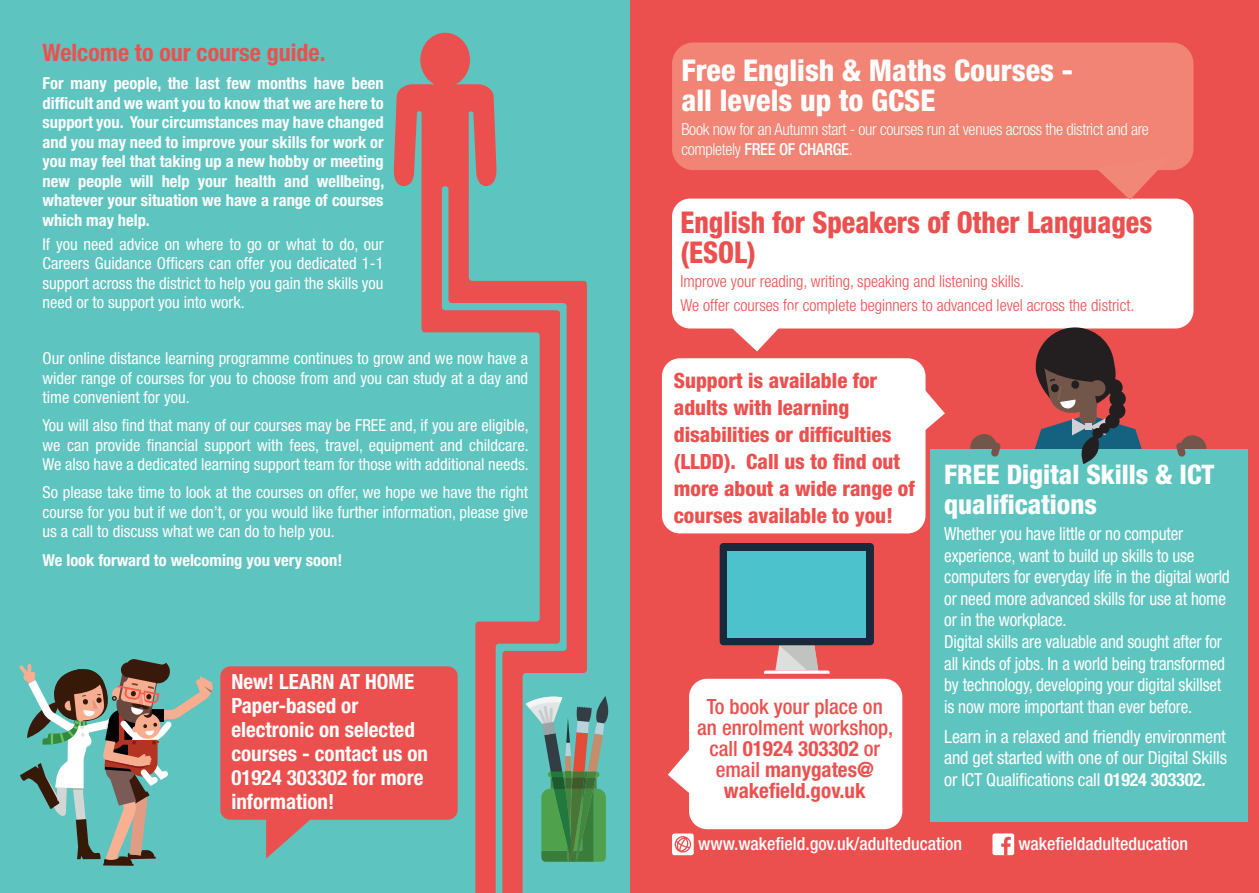
<style>
.page{position:relative;width:1259px;height:893px;background:#fff}
.page>*{position:absolute;margin:0;border:0;box-sizing:border-box;transform-origin:0 0}
.t1{font:800 condensed 30px/30px "Helvetica Neue";color:#fff}
.t2{font:800 condensed 30px/30px "Helvetica Neue";color:#ec504e;scale:.93 1}
.t3{font:800 condensed 27px/30px "Helvetica Neue";color:#fff}
.t4{font:700 condensed 24px "Helvetica Neue";color:#ec504e}
.t5{font:800 condensed 21px/27px "Helvetica Neue";color:#ec504e}
.t6{font:700 condensed 21px/24px "Helvetica Neue";color:#fff}
.t7{font:500 condensed 21px/21px "Helvetica Neue";color:#ec504e;text-align:center}
.t8{font:condensed 18px/21.6px "Helvetica Neue";letter-spacing:-.01em;color:#fff;scale:.95 1}
.t9{font:condensed 18px/21.6px "Helvetica Neue";letter-spacing:-.01em;color:#fff;text-align:justify}
.t10{font:500 condensed 18px "Helvetica Neue";color:#fff}
.t11{font:condensed 16.5px/19.5px "Helvetica Neue";color:#fff;text-align:justify}
.t12{font:700 condensed 16.5px/19.5px "Helvetica Neue";color:#fff;text-align:justify}
.t13{font:300 condensed 16.5px/24px "Helvetica Neue";color:#ec504e}
.t14{font:300 condensed 16.5px/19.8px "Helvetica Neue";letter-spacing:-.02em;color:#fff}
.s1{font-weight:500}
.s2{font-weight:700}
</style>
<div class="page">
<div style="left:629px;top:0;width:630px;height:893px;background:#ec504e"></div>
<div style="left:0;top:0;width:629px;height:893px;background:#5dc4bf"></div>
<svg style="left:394px;top:33px;width:193px;height:860px"></svg>
<div style="left:672px;top:43px;width:521px;height:127px;background:#f18474;border-radius:21px"></div>
<div style="left:672px;top:199px;width:521px;height:129px;background:#fff;border-radius:18px"></div>
<div style="left:662px;top:358px;width:263px;height:175px;background:#fff;border-radius:18px"></div>
<div style="left:929px;top:450px;width:318px;height:372px;background:#5dc4bf"></div>
<svg style="left:1170px;top:435px;width:38px;height:22px"></svg>
<svg style="left:968px;top:434px;width:38px;height:23px"></svg>
<svg style="left:1095px;top:170px;width:74px;height:30px"></svg>
<svg style="left:722px;top:328px;width:74px;height:23px"></svg>
<svg style="left:925px;top:380px;width:20px;height:55px"></svg>
<svg style="left:672px;top:833px;width:21px;height:22px"></svg>
<div style="left:992px;top:833px;width:22px;height:22px;background:#fff;border-radius:2px"></div>
<svg style="left:1001px;top:837px;width:9px;height:18px"></svg>
<div style="left:689px;top:679px;width:213px;height:150px;background:#fff;border-radius:18px"></div>
<svg style="left:668px;top:750px;width:21px;height:43px"></svg>
<svg style="left:1018px;top:327px;width:140px;height:137px"></svg>
<div style="left:1109px;top:403px;width:16px;height:16px;background:#231f20;border-radius:50%"></div>
<svg style="left:525px;top:695px;width:84px;height:167px"></svg>
<svg style="left:220px;top:666px;width:238px;height:192px;fill:#ec504e"></svg>
<svg style="left:19px;top:659px;width:194px;height:207px"></svg>
<svg style="left:764px;top:645px;width:65px;height:29px"></svg>
<div style="left:719px;top:543px;width:155px;height:102px;background:#18293c;border-radius:4px"></div>
<div style="left:727px;top:551px;width:139px;height:86px;background:#4cc3cc"></div>
<h3 class="t4" style="left:43px;top:38px;width:284px">Welcome to our course guide.</h3>
<p class="t12" style="left:43px;top:74px;width:343px">For many people, the last few months have been difficult and we want you to know that we are here to support you. Your circumstances may have changed and you may need to improve your skills for work or you may feel that taking up a new hobby or meeting new people will help your health and wellbeing, whatever your situation we have a range of courses which may help.</p>
<p class="t11" style="left:43px;top:234px;width:342px">If you need advice on where to go or what to do, our Careers Guidance Officers can offer you dedicated 1-1 support across the district to help you gain the skills you need or to support you into work.</p>
<p class="t11" style="left:43px;top:349px;width:487px">Our online distance learning programme continues to grow and we now have a wider range of courses for you to choose from and you can study at a day and time convenient for you.</p>
<p class="t11" style="left:43px;top:416px;width:488px">You will also find that many of our courses may be FREE and, if you are eligible, we can provide financial support with fees, travel, equipment and childcare.<br>We also have a dedicated learning support team for those with additional needs.</p>
<p class="t11" style="left:43px;top:483px;width:487px">So please take time to look at the courses on offer, we hope we have the right course for you but if we don’t, or you would like further information, please give us a call to discuss what we can do to help you.</p>
<p class="t12" style="left:43px;top:550px;width:301px">We look forward to welcoming you very soon!</p>
<p class="t6" style="left:231px;top:669px;width:198px">New! LEARN AT HOME<br>Paper-based or electronic on selected courses - contact us on<br>01924 303302 for more information!</p>
<h1 class="t1" style="left:681px;top:55px;width:393px">Free English &amp; Maths Courses - all levels up to GCSE</h1>
<p class="t14" style="left:681px;top:119px;width:469px">Book now for an Autumn start - our courses run at venues across the district and are completely <span class="s1">FREE OF CHARGE</span>.</p>
<h1 class="t2" style="left:680px;top:206px;width:509px">English for Speakers of Other Languages (ESOL)</h1>
<p class="t13" style="left:680px;top:269px;width:455px">Improve your reading, writing, speaking and listening skills.<br>We offer courses for complete beginners to advanced level across the district.</p>
<p class="t5" style="left:674px;top:367px;width:242px">Support is available for adults with learning disabilities or difficulties (LLDD). Call us to find out more about a wide range of courses available to you!</p>
<p class="t7" style="left:697px;top:696px;width:197px">To book your place on an enrolment workshop, call <span class="s2">01924 303302</span> or email <span class="s2">manygates@ wakefield.gov.uk</span></p>
<h2 class="t3" style="left:944px;top:459px;width:272px">FREE Digital Skills &amp; ICT qualifications</h2>
<p class="t8" style="left:944px;top:523px;width:302px">Whether you have little or no computer experience, want to build up skills to use computers for everyday life in the digital world or need more advanced skills for use at home or in the workplace.<br>Digital skills are valuable and sought after for all kinds of jobs. In a world being transformed by technology, developing your digital skillset is now more important than ever before.</p>
<p class="t9" style="left:944px;top:726px;width:284px">Learn in a relaxed and friendly environment and get started with one of our Digital Skills or ICT Qualifications call <span class="s2">01924 303302.</span></p>
<p class="t10" style="left:698px;top:833px;width:266px">www.wakefield.gov.uk/adulteducation</p>
<p class="t10" style="left:1018px;top:833px;width:171px">wakefieldadulteducation</p>
</div>
